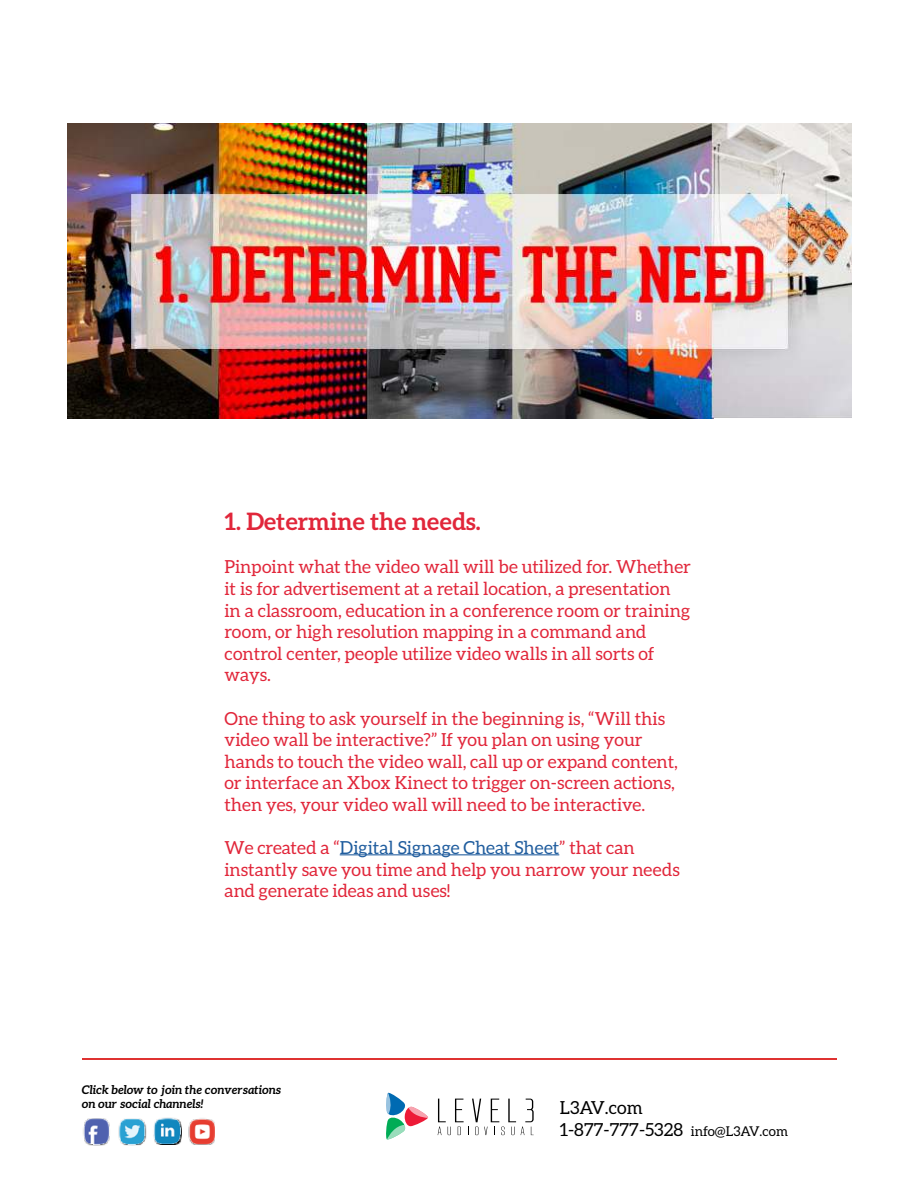
<style>
.page{position:relative;width:918px;height:1188px;background:#fff}
.page>*{position:absolute;margin:0;border:0;box-sizing:border-box;transform-origin:0 0}
.t1{font:700 24px "Aleo";color:#e1263a}
.t2{font:18px/21.6px "Aleo";color:#e1263a}
.t3{font:18px/21.6px "Aleo";color:#000}
.t4{font:italic 700 12px/14.4px "Aleo";color:#000}
.s1{color:#205d9e}
.s2{font-size:13.5px}
</style>
<div class="page">
<svg style="left:438px;top:1099px;width:96px;height:36px"></svg>
<svg style="left:386px;top:1092px;width:42px;height:48px"></svg>
<hr style="left:82px;top:1058px;width:754px;height:2px;background:#df3231">
<img style="left:83px;top:1118px;width:27px;height:28px">
<img style="left:119px;top:1118px;width:28px;height:28px">
<img style="left:153px;top:1117px;width:28px;height:28px">
<img style="left:188px;top:1118px;width:26px;height:26px">
<img style="left:68px;top:123px;width:784px;height:296px">
<hr style="left:340px;top:854px;width:219px;height:1px;background:#205d9e">
<h1 class="t1" style="left:224px;top:512px;width:258px">1. Determine the needs.</h1>
<p class="t2" style="left:224px;top:557px;width:468px">Pinpoint what the video wall will be utilized for. Whether it is for advertisement at a retail location, a presentation in a classroom, education in a conference room or training room, or high resolution mapping in a command and control center, people utilize video walls in all sorts of ways.</p>
<p class="t2" style="left:224px;top:708px;width:455px">One thing to ask yourself in the beginning is, “Will this video wall be interactive?” If you plan on using your hands to touch the video wall, call up or expand content, or interface an Xbox Kinect to trigger on-screen actions, then yes, your video wall will need to be interactive.</p>
<p class="t2" style="left:224px;top:838px;width:457px">We created a “<span class="s1">Digital Signage Cheat Sheet</span>” that can instantly save you time and help you narrow your needs and generate ideas and uses!</p>
<p class="t4" style="left:82px;top:1083px;width:201px">Click below to join the conversations on our social channels!</p>
<p class="t3" style="left:560px;top:1098px;width:230px">L3AV.com<br>1-877-777-5328 <span class="s2">info@L3AV.com</span></p>
</div>
